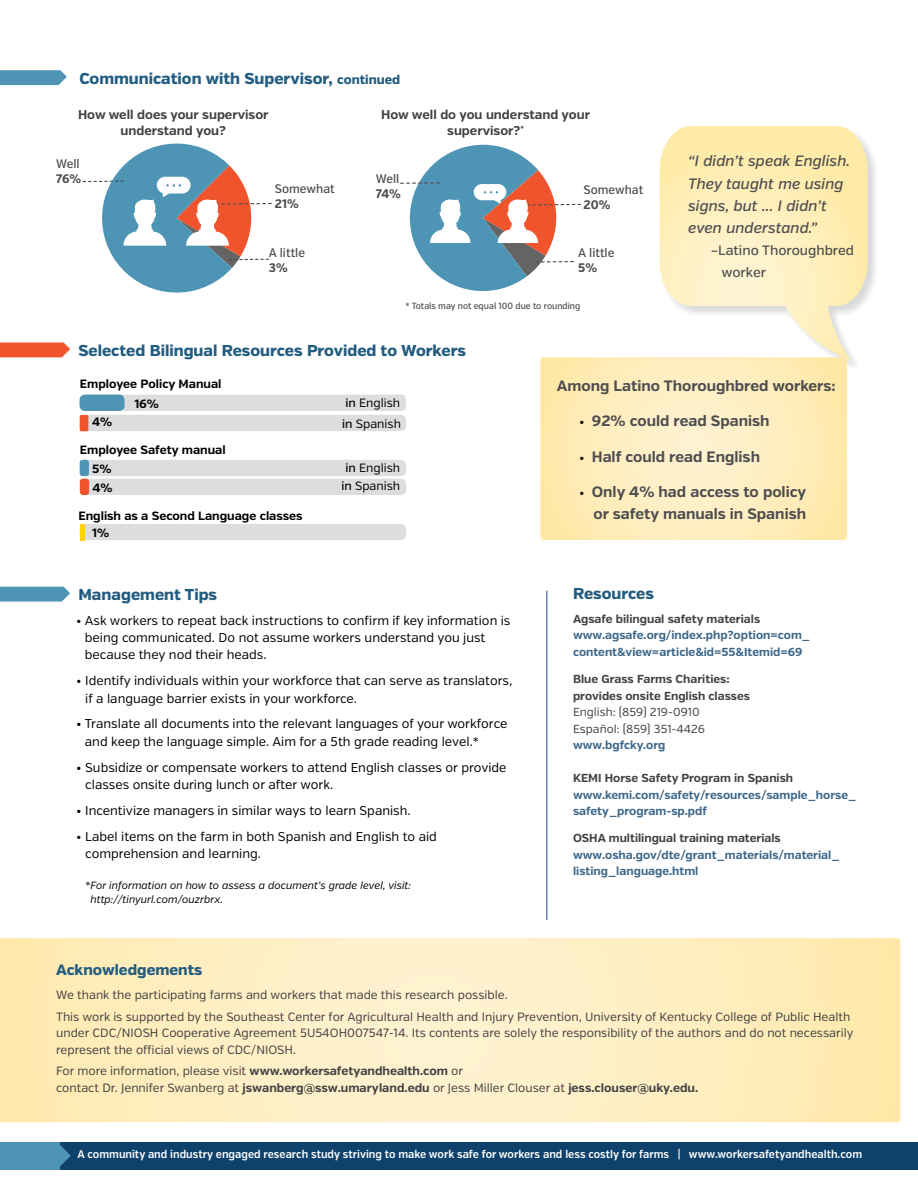
<style>
.page{position:relative;width:918px;height:1188px;background:#fff}
.page>*{position:absolute;margin:0;border:0;box-sizing:border-box;transform-origin:0 0}
.t1{font:800 15.75px "Verb";color:#225c80}
.t2{font:700 15px/22px "Verb";color:#4d4d4f;text-align:right}
.t3{font:italic 500 15px/22px "Verb";color:#4d4d4f}
.t4{font:800 15px "Verb";color:#225c80}
.t5{font:500 13.5px/22px "Verb";color:#4d4d4f}
.t6{font:12.75px/17.2px "Verb";color:#000}
.t7{font:700 12.75px/16.5px "Verb";color:#414042;text-align:center}
.t8{font:500 12.3px "Verb Cond";color:#4d4d4f}
.t9{font:700 12.3px "Verb Cond";letter-spacing:-.005em;color:#4d4d4f}
.t10{font:12px/16.5px "Verb";color:#414042}
.t11{font:700 12px "Verb";color:#000}
.t12{font:12px/21.1px "Verb";color:#000}
.t13{font:700 11.7px/16.5px "Verb";color:#3c6688}
.t14{font:700 11.7px/16.5px "Verb";color:#414042}
.t15{font:11.7px/16.5px "Verb";color:#414042}
.t16{font:600 11.25px "Verb Cond";color:#fff}
.t17{font:italic 10.5px/13.5px "Verb";color:#000}
.t18{font:500 9px "Verb Cond";color:#4d4d4f}
.s1{font-size:12.75px}
.s2{font-weight:500}
.s3{font-weight:400;font-size:12.75px;color:#000}
.s4{font-weight:700}
</style>
<div class="page">
<div style="left:0;top:1142px;width:772px;height:28px;background:#4d94b5"></div>
<div style="left:60px;top:1142px;width:858px;height:28px;background:#0e416b"></div>
<svg style="left:60px;top:1145px;width:11px;height:21px"></svg>
<svg style="left:0;top:587px;width:70px;height:15px"></svg>
<svg style="left:0;top:342px;width:70px;height:15px"></svg>
<svg style="left:0;top:70px;width:67px;height:15px"></svg>
<svg style="left:0;top:938px;width:900px;height:184px;background:#ffeec0"></svg>
<hr style="left:547px;top:591px;width:1px;height:329px;background:#25408f">
<div style="left:79px;top:395px;width:327px;height:16px;background:#dcddde;border-radius:5px"></div>
<div style="left:80px;top:415px;width:326px;height:16px;background:#dcddde;border-radius:5px"></div>
<div style="left:80px;top:460px;width:326px;height:16px;background:#dcddde;border-radius:5px"></div>
<div style="left:80px;top:479px;width:326px;height:16px;background:#dcddde;border-radius:5px"></div>
<div style="left:80px;top:524px;width:326px;height:16px;background:#dcddde;border-radius:5px"></div>
<div style="left:80px;top:395px;width:45px;height:16px;background:#4d94b5;border-radius:5px"></div>
<div style="left:80px;top:415px;width:8px;height:16px;background:#f0542c;border-radius:2px"></div>
<div style="left:80px;top:460px;width:9px;height:16px;background:#4d94b5;border-radius:3px"></div>
<div style="left:80px;top:479px;width:9px;height:16px;background:#f0542c;border-radius:3px"></div>
<svg style="left:80px;top:524px;width:4px;height:16px"></svg>
<div style="left:659px;top:125px;width:221px;height:248px;background:#000;opacity:.15"></div>
<svg style="left:660px;top:126px;width:208px;height:235px"></svg>
<svg style="left:82px;top:143px;width:190px;height:150px"></svg>
<svg style="left:400px;top:144px;width:181px;height:148px"></svg>
<svg style="left:540px;top:357px;width:307px;height:183px;background:#feecbb"></svg>
<p class="t1" style="left:79px;top:69px;width:322px">Communication with Supervisor, <span class="s1">continued</span></p>
<p class="t7" style="left:78px;top:106px;width:192px">How well does your supervisor understand you?</p>
<p class="t7" style="left:381px;top:106px;width:210px">How well do you understand your supervisor?<sup>*</sup></p>
<p class="t8" style="left:56px;top:156px;width:25px">Well</p>
<p class="t9" style="left:56px;top:171px;width:27px">76%</p>
<p class="t8" style="left:376px;top:172px;width:25px">Well</p>
<p class="t8" style="left:275px;top:181px;width:61px">Somewhat</p>
<p class="t9" style="left:376px;top:187px;width:27px">74%</p>
<p class="t9" style="left:275px;top:196px;width:25px">21%</p>
<p class="t8" style="left:269px;top:246px;width:38px">A little</p>
<p class="t9" style="left:269px;top:261px;width:20px">3%</p>
<p class="t8" style="left:584px;top:182px;width:61px">Somewhat</p>
<p class="t9" style="left:584px;top:197px;width:28px">20%</p>
<p class="t8" style="left:578px;top:245px;width:38px">A little</p>
<p class="t9" style="left:578px;top:260px;width:20px">5%</p>
<p class="t18" style="left:405px;top:300px;width:176px">* Totals may not equal 100 due to rounding</p>
<p class="t1" style="left:78px;top:341px;width:389px">Selected Bilingual Resources Provided to Workers</p>
<p class="t3" style="left:688px;top:150px;width:164px">“I didn’t speak English.<br>They taught me using signs, but ... I didn’t even understand.”</p>
<p class="t5" style="left:721px;top:239px;width:134px;text-indent:-11px">–Latino Thoroughbred worker</p>
<p class="t11" style="left:80px;top:376px;width:143px">Employee Policy Manual</p>
<p class="t11" style="left:92px;top:415px;width:22px">4%</p>
<p class="t11" style="left:134px;top:396px;width:26px">16%</p>
<p class="t11" style="left:80px;top:443px;width:147px">Employee Safety manual</p>
<p class="t11" style="left:92px;top:461px;width:21px">5%</p>
<p class="t11" style="left:92px;top:481px;width:22px">4%</p>
<p class="t11" style="left:78px;top:508px;width:226px">English as a Second Language classes</p>
<p class="t11" style="left:92px;top:525px;width:19px">1%</p>
<p class="t1" style="left:78px;top:585px;width:140px">Management Tips</p>
<p class="t12" style="left:342px;top:392px;width:60px"><span class="s2">in</span> English <span class="s2">in</span> Spanish</p>
<p class="t12" style="left:341px;top:458px;width:60px;line-height:18.8px;text-align:center"><span class="s2">in</span> English <span class="s2">in</span> Spanish</p>
<p class="t6" style="left:85px;top:612px;width:427px;text-indent:-9px">• Ask workers to repeat back instructions to confirm if key information is being communicated. Do not assume workers understand you just because they nod their heads.</p>
<p class="t6" style="left:85px;top:672px;width:429px;text-indent:-9px">• Identify individuals within your workforce that can serve as translators, if a language barrier exists in your workforce.</p>
<p class="t6" style="left:85px;top:716px;width:424px;text-indent:-9px">• Translate all documents into the relevant languages of your workforce and keep the language simple. Aim for a 5th grade reading level.*</p>
<p class="t6" style="left:85px;top:759px;width:423px;text-indent:-9px">• Subsidize or compensate workers to attend English classes or provide classes onsite during lunch or after work.</p>
<p class="t6" style="left:76px;top:802px;width:336px">• Incentivize managers in similar ways to learn Spanish.</p>
<p class="t6" style="left:85px;top:828px;width:353px;text-indent:-9px">• Label items on the farm in both Spanish and English to aid comprehension and learning.</p>
<p class="t17" style="left:91px;top:879px;width:322px;text-indent:-5px">*For information on how to assess a document’s grade level, visit: http://tinyurl.com/ouzrbrx.</p>
<p class="t2" style="left:557px;top:375px;width:280px">Among Latino Thoroughbred workers:</p>
<p class="t2" style="left:579px;top:410px;width:192px"><span class="s3">•</span> 92% could read Spanish</p>
<p class="t2" style="left:579px;top:446px;width:182px"><span class="s3">•</span> Half could read English</p>
<p class="t2" style="left:579px;top:481px;width:229px"><span class="s3">•</span> Only 4% had access to policy or safety manuals in Spanish</p>
<p class="t1" style="left:573px;top:584px;width:82px">Resources</p>
<p class="t14" style="left:573px;top:611px;width:189px">Agsafe bilingual safety materials</p>
<p class="t13" style="left:573px;top:627px;width:239px">www.agsafe.org/index.php?option=com_ content&amp;view=article&amp;id=55&amp;Itemid=69</p>
<p class="t14" style="left:573px;top:671px;width:179px">Blue Grass Farms Charities: provides onsite English classes</p>
<p class="t15" style="left:573px;top:704px;width:133px">English: (859) 219-0910<br>Español: (859) 351-4426</p>
<p class="t13" style="left:573px;top:737px;width:94px">www.bgfcky.org</p>
<p class="t14" style="left:573px;top:770px;width:222px">KEMI Horse Safety Program in Spanish</p>
<p class="t13" style="left:573px;top:787px;width:285px">www.kemi.com/safety/resources/sample_horse_ safety_program-sp.pdf</p>
<p class="t14" style="left:573px;top:830px;width:209px">OSHA multilingual training materials</p>
<p class="t13" style="left:573px;top:847px;width:268px">www.osha.gov/dte/grant_materials/material_ listing_language.html</p>
<p class="t4" style="left:56px;top:960px;width:148px">Acknowledgements</p>
<p class="t10" style="left:56px;top:984px;width:796px;line-height:21.9px">We thank the participating farms and workers that made this research possible.<br>This work is supported by the Southeast Center for Agricultural Health and Injury Prevention, University of Kentucky College of Public Health</p>
<p class="t10" style="left:56px;top:1025px;width:799px">under CDC/NIOSH Cooperative Agreement 5U54OH007547-14. Its contents are solely the responsibility of the authors and do not necessarily represent the official views of CDC/NIOSH.</p>
<p class="t10" style="left:56px;top:1063px;width:644px">For more information, please visit <span class="s4">www.workersafetyandhealth.com</span> or<br>contact Dr. Jennifer Swanberg at <span class="s4">jswanberg@ssw.umaryland.edu</span> or Jess Miller Clouser at <span class="s4">jess.clouser@uky.edu.</span></p>
<p class="t16" style="left:78px;top:1148px;width:786px">A community and industry engaged research study striving to make work safe for workers and less costly for farms | www.workersafetyandhealth.com</p>
</div>
